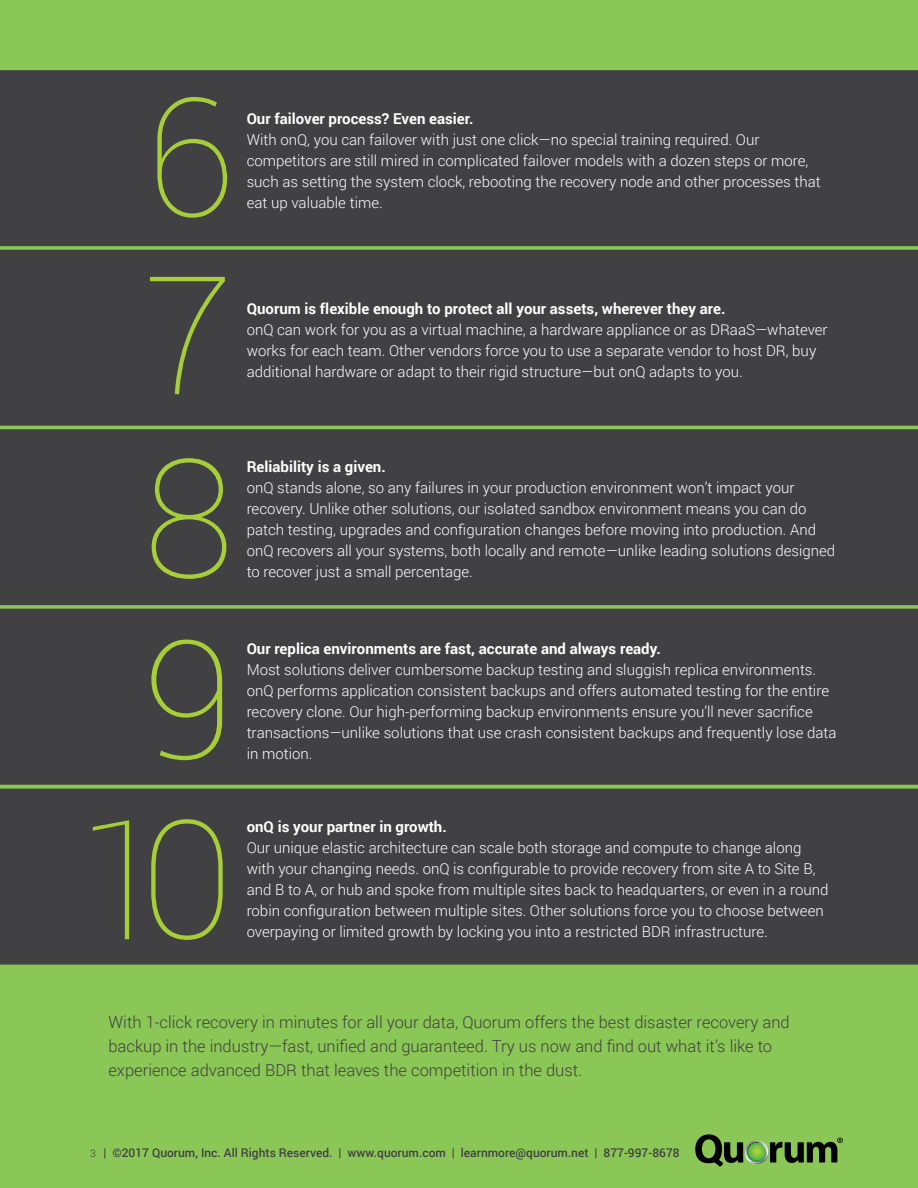
<style>
.page{position:relative;width:918px;height:1188px;background:#fff}
.page>*{position:absolute;margin:0;border:0;box-sizing:border-box;transform-origin:0 0}
.t1{font:100 165px "Roboto";color:#a6ce39}
.t2{font:300 16.5px/24px "Roboto";color:#414042}
.t3{font:300 15px/21px "Roboto";color:#fff}
.t4{font:700 15px "Roboto";color:#fff}
.t5{font:500 12px "Roboto";color:#414042}
.s1{font-weight:300;font-size:10.5px}
</style>
<div class="page">
<div style="left:0;top:1115px;width:918px;height:73px;background:#8bc756"></div>
<svg style="left:695px;top:1134px;width:148px;height:33px"></svg>
<div style="left:0;top:0;width:918px;height:68px;background:#8bc756"></div>
<div style="left:0;top:968px;width:918px;height:151px;background:#8bc756"></div>
<div style="left:0;top:68px;width:918px;height:179px;background:#414042"></div>
<div style="left:0;top:247px;width:918px;height:179px;background:#414042"></div>
<div style="left:0;top:426px;width:918px;height:180px;background:#414042"></div>
<div style="left:0;top:606px;width:918px;height:180px;background:#414042"></div>
<div style="left:0;top:786px;width:918px;height:182px;background:#414042"></div>
<h1 class="t1" style="left:144px;top:43px;width:92px">6</h1>
<p class="t4" style="left:247px;top:108px;width:228px">Our failover process? Even easier.</p>
<p class="t3" style="left:247px;top:129px;width:576px">With onQ, you can failover with just one click—no special training required. Our competitors are still mired in complicated failover models with a dozen steps or more, such as setting the system clock, rebooting the recovery node and other processes that eat up valuable time.</p>
<h1 class="t1" style="left:144px;top:221px;width:92px">7</h1>
<p class="t4" style="left:247px;top:298px;width:480px">Quorum is flexible enough to protect all your assets, wherever they are.</p>
<p class="t3" style="left:247px;top:319px;width:583px">onQ can work for you as a virtual machine, a hardware appliance or as DRaaS—whatever works for each team. Other vendors force you to use a separate vendor to host DR, buy additional hardware or adapt to their rigid structure—but onQ adapts to you.</p>
<h1 class="t1" style="left:144px;top:404px;width:92px">8</h1>
<p class="t4" style="left:247px;top:456px;width:141px">Reliability is a given.</p>
<p class="t3" style="left:247px;top:477px;width:590px">onQ stands alone, so any failures in your production environment won’t impact your recovery. Unlike other solutions, our isolated sandbox environment means you can do patch testing, upgrades and configuration changes before moving into production. And onQ recovers all your systems, both locally and remote—unlike leading solutions designed to recover just a small percentage.</p>
<h1 class="t1" style="left:144px;top:586px;width:92px">9</h1>
<p class="t4" style="left:247px;top:638px;width:416px">Our replica environments are fast, accurate and always ready.</p>
<p class="t3" style="left:247px;top:658px;width:591px">Most solutions deliver cumbersome backup testing and sluggish replica environments. onQ performs application consistent backups and offers automated testing for the entire recovery clone. Our high-performing backup environments ensure you’ll never sacrifice transactions—unlike solutions that use crash consistent backups and frequently lose data in motion.</p>
<h1 class="t1" style="left:76px;top:765px;width:159px">10</h1>
<p class="t4" style="left:247px;top:816px;width:202px">onQ is your partner in growth.</p>
<p class="t3" style="left:247px;top:837px;width:583px">Our unique elastic architecture can scale both storage and compute to change along with your changing needs. onQ is configurable to provide recovery from site A to Site B, and B to A, or hub and spoke from multiple sites back to headquarters, or even in a round robin configuration between multiple sites. Other solutions force you to choose between overpaying or limited growth by locking you into a restricted BDR infrastructure.</p>
<p class="t2" style="left:108px;top:1009px;width:683px">With 1-click recovery in minutes for all your data, Quorum offers the best disaster recovery and backup in the industry—fast, unified and guaranteed. Try us now and find out what it’s like to experience advanced BDR that leaves the competition in the dust.</p>
<p class="t5" style="left:90px;top:1144px;width:591px"><span class="s1">3</span> | ©2017 Quorum, Inc. All Rights Reserved. | www.quorum.com | learnmore@quorum.net | 877-997-8678</p>
</div>
